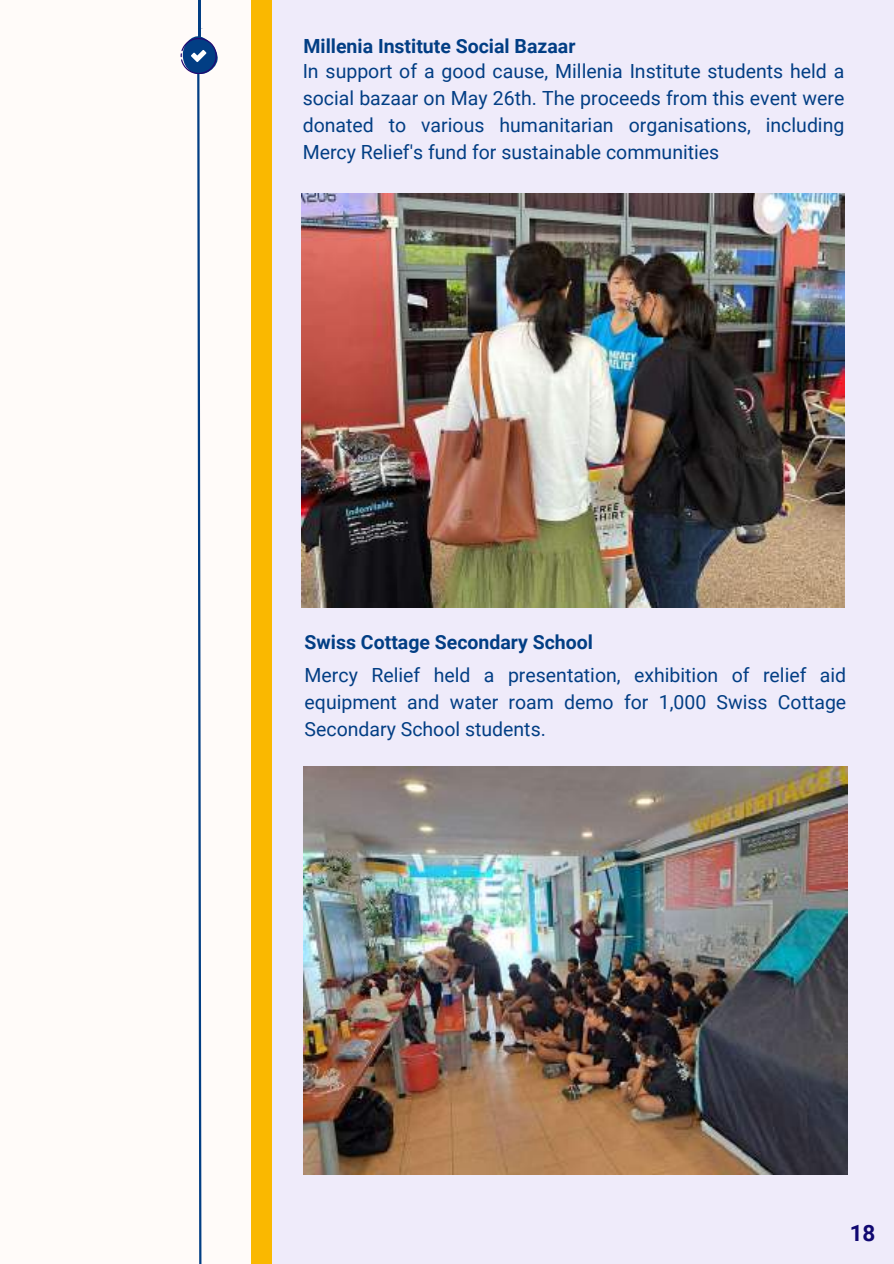
<style>
.page{position:relative;width:894px;height:1264px;background:#fff}
.page>*{position:absolute;margin:0;border:0;box-sizing:border-box;transform-origin:0 0}
.t1{font:700 22.5px "Roboto";color:#100871}
.t2{font:19.5px/27px "Roboto";color:#023e84;text-align:justify}
.t3{font:700 19.5px "Roboto";color:#023e84}
</style>
<div class="page">
<div style="left:0;top:0;width:893px;height:1263px;background:#efebfa"></div>
<div style="left:0;top:0;width:266px;height:1263px;background:#fffbf9"></div>
<div style="left:251px;top:0;width:20px;height:1263px;background:#fab800"></div>
<svg style="left:180px;top:0;width:38px;height:1263px"></svg>
<img style="left:303px;top:766px;width:544px;height:408px">
<img style="left:301px;top:193px;width:543px;height:414px">
<p class="t3" style="left:303px;top:35px;width:273px">Millenia Institute Social Bazaar</p>
<p class="t2" style="left:302px;top:58px;width:543px">In support of a good cause, Millenia Institute students held a social bazaar on May 26th. The proceeds from this event were donated to various humanitarian organisations, including Mercy Relief's fund for sustainable communities</p>
<p class="t3" style="left:304px;top:631px;width:290px">Swiss Cottage Secondary School</p>
<p class="t2" style="left:304px;top:662px;width:543px">Mercy Relief held a presentation, exhibition of relief aid equipment and water roam demo for 1,000 Swiss Cottage Secondary School students.</p>
<p class="t1" style="left:849px;top:1220px;width:27px">18</p>
</div>
